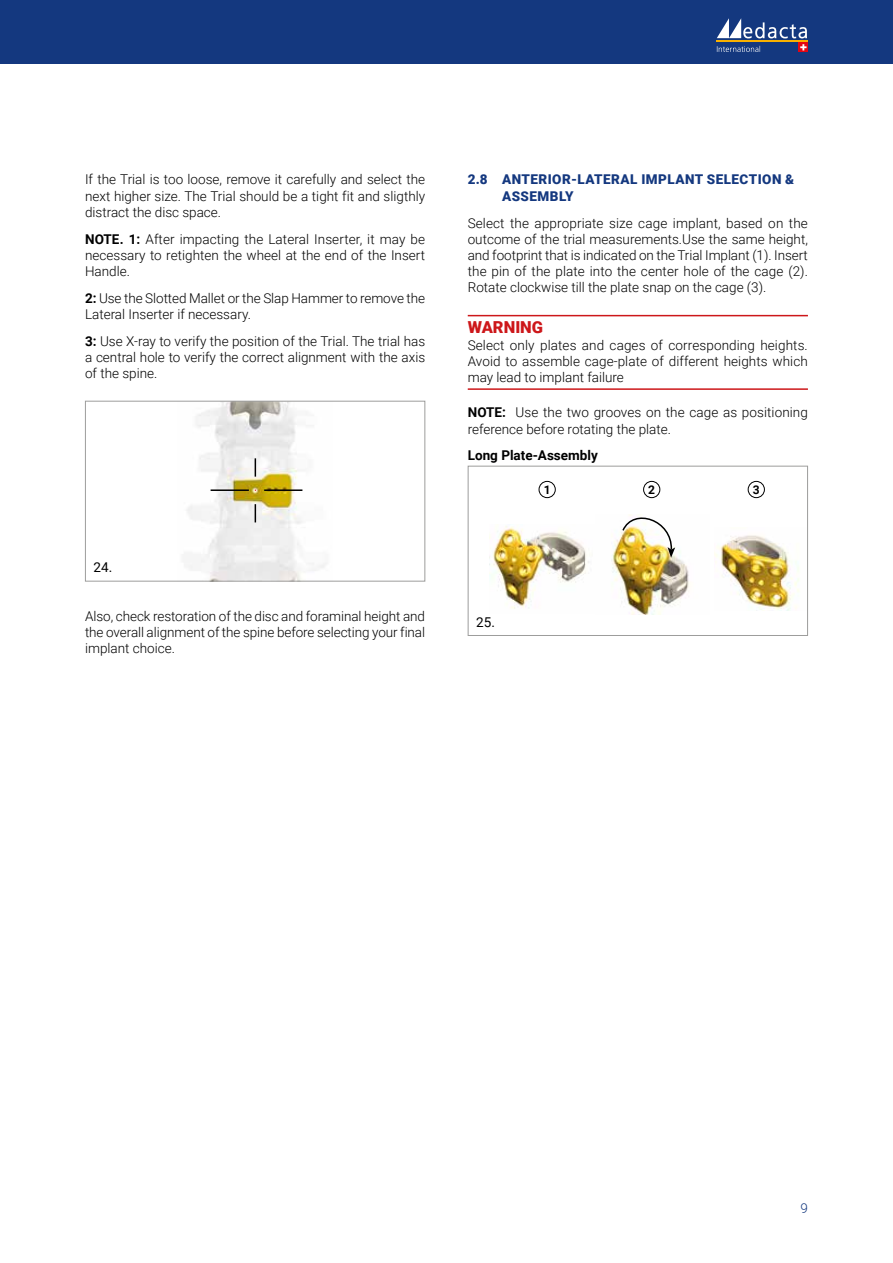
<style>
.page{position:relative;width:893px;height:1263px;background:#fff}
.page>*{position:absolute;margin:0;border:0;box-sizing:border-box;transform-origin:0 0}
.t1{font:900 16.5px "Roboto";color:#cd171a}
.t2{font:300 13.5px/16.2px "Roboto";color:#000;text-align:justify}
.t3{font:900 13.5px/16.2px "Roboto";letter-spacing:.035em;color:#14387f}
.t4{font:700 13.5px "Roboto";color:#000}
.t5{font:13.5px "Roboto";color:#000}
.t6{font:300 13.5px "Roboto";color:#14387f}
.t7{font:700 12px "Roboto";color:#000}
.s1{font-weight:700}
</style>
<div class="page">
<div style="left:0;top:0;width:893px;height:64px;background:#14387f"></div>
<hr style="left:716px;top:40px;width:92px;height:1px;background:#f9b000">
<svg style="left:717px;top:18px;width:90px;height:20px"></svg>
<svg style="left:799px;top:43px;width:9px;height:9px"></svg>
<svg style="left:800px;top:44px;width:6px;height:6px"></svg>
<svg style="left:717px;top:46px;width:43px;height:6px"></svg>
<img style="left:187px;top:403px;width:140px;height:176px">
<svg style="left:255px;top:458px;width:1px;height:19px"></svg>
<svg style="left:255px;top:504px;width:1px;height:18px"></svg>
<hr style="left:211px;top:489px;width:38px;height:2px;background:#000">
<hr style="left:264px;top:489px;width:38px;height:2px;background:#000">
<div style="left:85px;top:401px;width:340px;height:180px;border:1px solid #9d9d9c"></div>
<hr style="left:468px;top:315px;width:340px;height:1px;background:#cd171a">
<hr style="left:468px;top:388px;width:340px;height:2px;background:#cd171a">
<div style="left:539px;top:481px;width:17px;height:17px;border:1px solid #000;border-radius:50%"></div>
<div style="left:643px;top:481px;width:17px;height:17px;border:1px solid #000;border-radius:50%"></div>
<div style="left:748px;top:481px;width:17px;height:17px;border:1px solid #000;border-radius:50%"></div>
<img style="left:493px;top:526px;width:96px;height:83px">
<img style="left:715px;top:535px;width:84px;height:75px">
<img style="left:611px;top:535px;width:79px;height:79px">
<img style="left:621px;top:514px;width:54px;height:44px">
<div style="left:468px;top:466px;width:340px;height:170px;border:1px solid #9d9d9c"></div>
<p class="t2" style="left:85px;top:171px;width:342px">If the Trial is too loose, remove it carefully and select the next higher size. The Trial should be a tight fit and sligthly distract the disc space.</p>
<p class="t2" style="left:85px;top:230px;width:342px"><span class="s1">NOTE. 1:</span> After impacting the Lateral Inserter, it may be necessary to retighten the wheel at the end of the Insert Handle.</p>
<p class="t2" style="left:85px;top:290px;width:342px"><span class="s1">2:</span> Use the Slotted Mallet or the Slap Hammer to remove the<br>Lateral Inserter if necessary.</p>
<p class="t2" style="left:85px;top:333px;width:342px"><span class="s1">3:</span> Use X-ray to verify the position of the Trial. The trial has a central hole to verify the correct alignment with the axis of the spine.</p>
<p class="t5" style="left:94px;top:558px;width:20px">24.</p>
<p class="t2" style="left:85px;top:607px;width:342px">Also, check restoration of the disc and foraminal height and the overall alignment of the spine before selecting your final implant choice.</p>
<p class="t3" style="left:502px;top:171px;width:294px;text-indent:-34px">2.8 ANTERIOR-LATERAL IMPLANT SELECTION &amp;<br>ASSEMBLY</p>
<p class="t2" style="left:468px;top:214px;width:342px">Select the appropriate size cage implant, based on the outcome of the trial measurements.Use the same height, and footprint that is indicated on the Trial Implant (1). Insert the pin of the plate into the center hole of the cage (2).<br>Rotate clockwise till the plate snap on the cage (3).</p>
<p class="t1" style="left:468px;top:316px;width:77px">WARNING</p>
<p class="t2" style="left:468px;top:336px;width:342px">Select only plates and cages of corresponding heights.<br>Avoid to assemble cage-plate of different heights which may lead to implant failure</p>
<p class="t2" style="left:468px;top:404px;width:342px"><span class="s1">NOTE:</span> Use the two grooves on the cage as positioning reference before rotating the plate.</p>
<p class="t4" style="left:468px;top:446px;width:132px">Long Plate-Assembly</p>
<p class="t7" style="left:544px;top:481px;width:8px">1</p>
<p class="t7" style="left:648px;top:481px;width:8px">2</p>
<p class="t7" style="left:753px;top:481px;width:8px">3</p>
<p class="t5" style="left:476px;top:612px;width:20px">25.</p>
<p class="t6" style="left:800px;top:1198px;width:9px">9</p>
</div>
